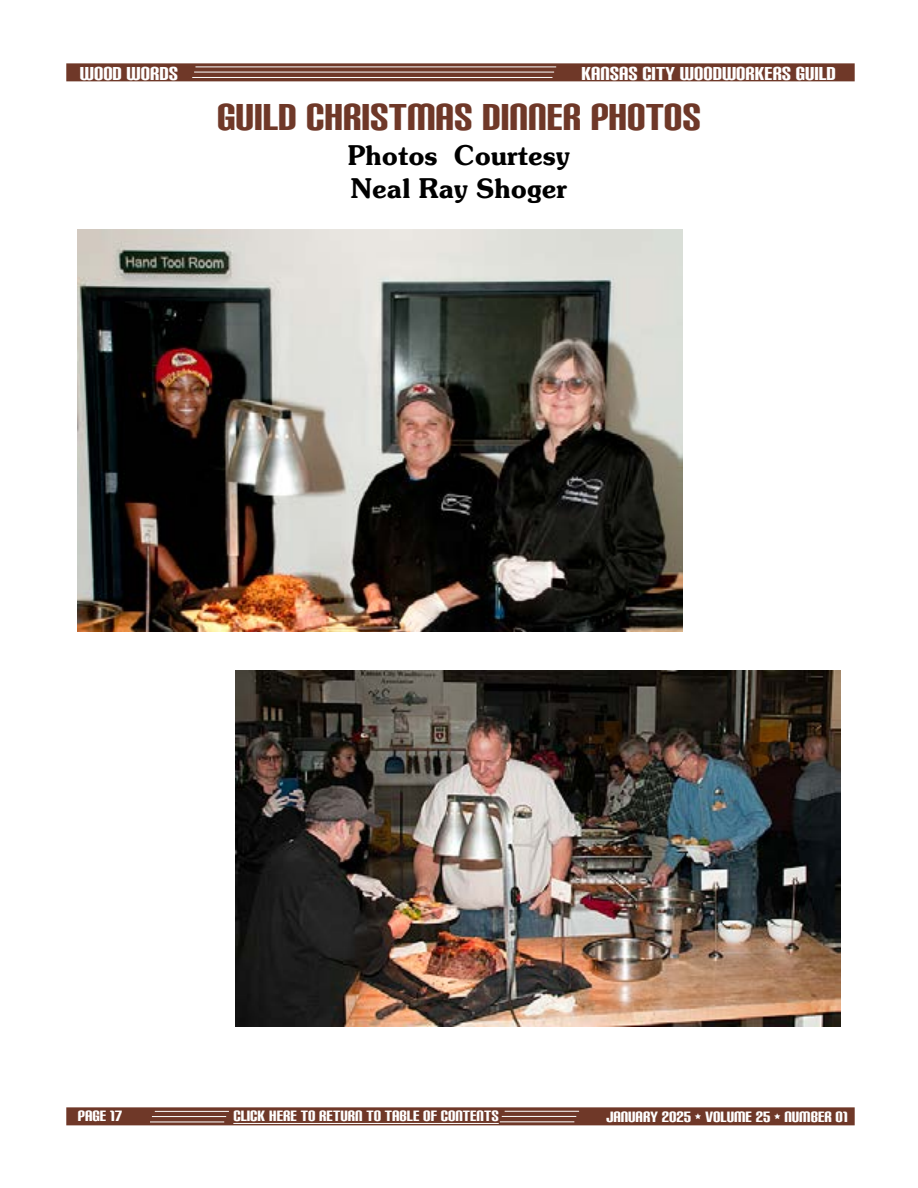
<style>
.page{position:relative;width:918px;height:1188px;background:#fff}
.page>*{position:absolute;margin:0;border:0;box-sizing:border-box;transform-origin:0 0}
.t1{font:45px "Carbon Block";color:#6f3828}
.t2{font:27px/32.4px "Souvienne Bold SWFTE";color:#000}
.t3{font:22.5px "Carbon Block";color:#fff}
.t4{font:18px "Carbon Block";color:#fff}
</style>
<div class="page">
<div style="left:66px;top:63px;width:789px;height:18px;background:#6f3828"></div>
<hr style="left:195px;top:67px;width:361px;height:1px;background:#fff">
<hr style="left:192px;top:77px;width:361px;height:1px;background:#fff">
<hr style="left:194px;top:72px;width:360px;height:1px;background:#fff">
<div style="left:66px;top:1107px;width:789px;height:18px;background:#6f3828"></div>
<hr style="left:505px;top:1111px;width:74px;height:1px;background:#fff">
<hr style="left:500px;top:1121px;width:74px;height:1px;background:#fff">
<hr style="left:502px;top:1116px;width:74px;height:1px;background:#fff">
<hr style="left:233px;top:1123px;width:266px;height:1px;background:#fff">
<hr style="left:155px;top:1111px;width:74px;height:1px;background:#fff">
<hr style="left:150px;top:1122px;width:74px;height:1px;background:#fff">
<hr style="left:152px;top:1116px;width:74px;height:1px;background:#fff">
<img style="left:78px;top:230px;width:604px;height:402px">
<img style="left:236px;top:670px;width:604px;height:357px">
<p class="t3" style="left:80px;top:62px;width:100px">WOOD WORDS</p>
<p class="t3" style="left:581px;top:62px;width:256px">KANSAS CITY WOODWORKERS GUILD</p>
<h1 class="t1" style="left:217px;top:95px;width:485px">GUILD CHRISTMAS DINNER PHOTOS</h1>
<h2 class="t2" style="left:348px;top:139px;width:224px">Photos Courtesy<br>Neal Ray Shoger</h2>
<p class="t4" style="left:78px;top:1108px;width:46px">PAGE 17</p>
<p class="t4" style="left:233px;top:1107px;width:267px">CLICK HERE TO RETURN TO TABLE OF CONTENTS</p>
<p class="t4" style="left:607px;top:1108px;width:243px">JANUARY 2025 • VOLUME 25 • NUMBER 01</p>
</div>
